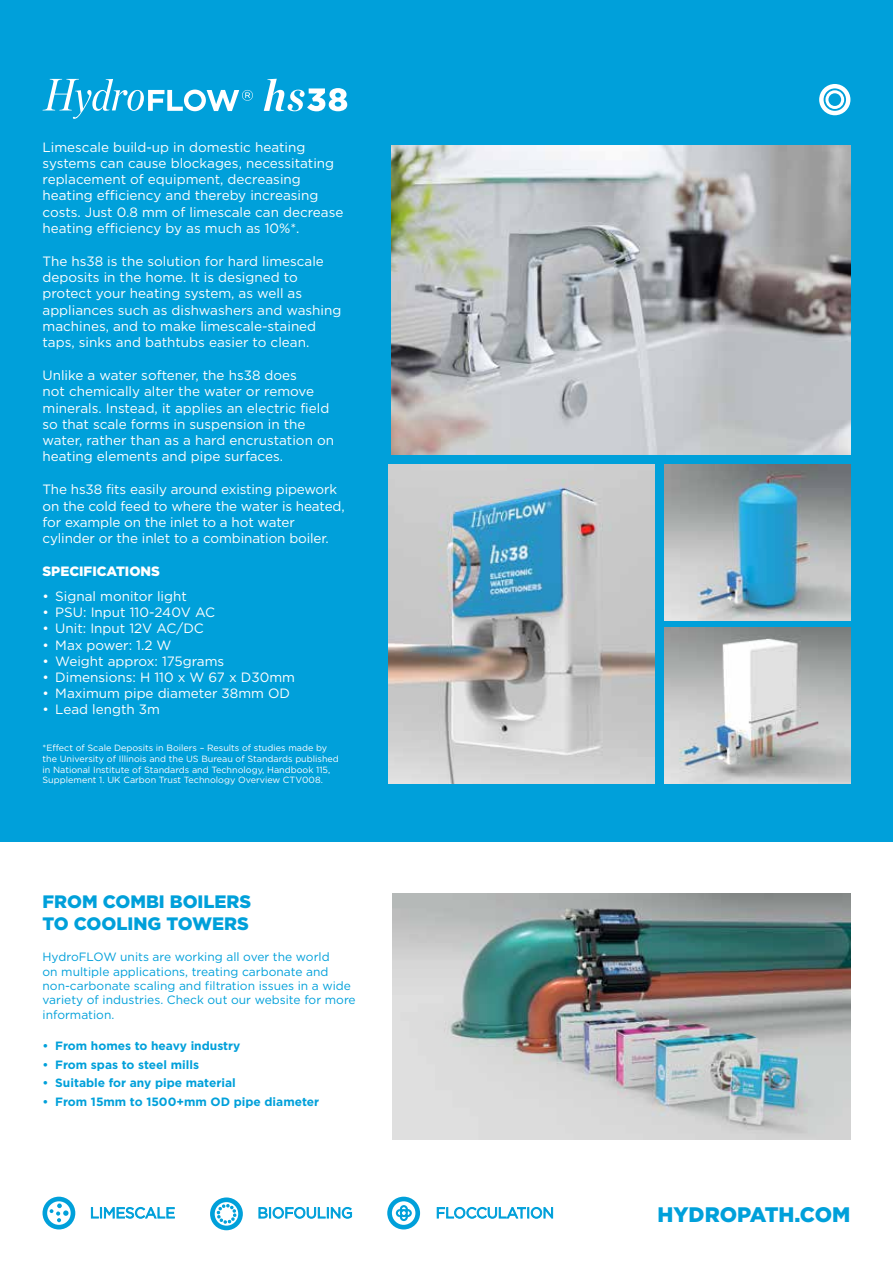
<style>
.page{position:relative;width:893px;height:1263px;background:#fff}
.page>*{position:absolute;margin:0;border:0;box-sizing:border-box;transform-origin:0 0}
.t1{font:900 21px "Gotham HTF";color:#00a0da}
.t2{font:900 18px/21.6px "Gotham HTF";color:#00a0da}
.t3{font:13.5px/16.2px "Gotham HTF";color:#fff}
.t4{font:900 13.5px "Gotham HTF";color:#fff}
.t5{font:12px/14.4px "Gotham HTF";color:#00a0da}
.t6{font:700 12px "Gotham HTF";color:#00a0da}
.t7{font:9px/10.8px "Gotham HTF";color:#fff}
</style>
<div class="page">
<div style="left:0;top:0;width:893px;height:842px;background:#00a0da"></div>
<img style="left:391px;top:145px;width:459px;height:310px">
<img style="left:664px;top:628px;width:186px;height:155px">
<img style="left:393px;top:893px;width:457px;height:247px">
<img style="left:389px;top:464px;width:265px;height:319px">
<img style="left:664px;top:464px;width:186px;height:156px">
<svg style="left:210px;top:1197px;width:33px;height:33px"></svg>
<svg style="left:259px;top:1207px;width:93px;height:11px"></svg>
<svg style="left:387px;top:1197px;width:33px;height:32px"></svg>
<svg style="left:437px;top:1207px;width:116px;height:11px"></svg>
<svg style="left:91px;top:1207px;width:84px;height:11px"></svg>
<svg style="left:43px;top:1197px;width:32px;height:32px"></svg>
<svg style="left:43px;top:79px;width:210px;height:40px"></svg>
<svg style="left:264px;top:79px;width:83px;height:32px"></svg>
<svg style="left:819px;top:84px;width:31px;height:31px"></svg>
<p class="t3" style="left:43px;top:139px;width:302px">Limescale build-up in domestic heating systems can cause blockages, necessitating replacement of equipment, decreasing heating efficiency and thereby increasing costs. Just 0.8 mm of limescale can decrease heating efficiency by as much as 10%*.</p>
<p class="t3" style="left:43px;top:253px;width:300px">The hs38 is the solution for hard limescale deposits in the home. It is designed to protect your heating system, as well as appliances such as dishwashers and washing machines, and to make limescale-stained taps, sinks and bathtubs easier to clean.</p>
<p class="t3" style="left:43px;top:367px;width:293px">Unlike a water softener, the hs38 does<br>not chemically alter the water or remove minerals. Instead, it applies an electric field so that scale forms in suspension in the water, rather than as a hard encrustation on heating elements and pipe surfaces.</p>
<p class="t3" style="left:43px;top:481px;width:304px">The hs38 fits easily around existing pipework on the cold feed to where the water is heated, for example on the inlet to a hot water cylinder or the inlet to a combination boiler.</p>
<p class="t4" style="left:43px;top:564px;width:119px">SPECIFICATIONS</p>
<p class="t3" style="left:43px;top:588px;width:146px">• Signal monitor light</p>
<p class="t3" style="left:43px;top:604px;width:174px">• PSU: Input 110-240V AC</p>
<p class="t3" style="left:43px;top:620px;width:163px">• Unit: Input 12V AC/DC</p>
<p class="t3" style="left:43px;top:636px;width:130px">• Max power: 1.2 W</p>
<p class="t3" style="left:43px;top:653px;width:183px">• Weight approx: 175grams</p>
<p class="t3" style="left:43px;top:669px;width:254px">• Dimensions: H 110 x W 67 x D30mm</p>
<p class="t3" style="left:43px;top:685px;width:249px">• Maximum pipe diameter 38mm OD</p>
<p class="t3" style="left:43px;top:701px;width:119px">• Lead length 3m</p>
<p class="t7" style="left:43px;top:742px;width:298px">*Effect of Scale Deposits in Boilers – Results of studies made by the University of Illinois and the US Bureau of Standards published in National Institute of Standards and Technology, Handbook 115, Supplement 1. UK Carbon Trust Technology Overview CTV008.</p>
<h2 class="t2" style="left:43px;top:890px;width:210px">FROM COMBI BOILERS<br>TO COOLING TOWERS</h2>
<p class="t5" style="left:43px;top:949px;width:315px">HydroFLOW units are working all over the world<br>on multiple applications, treating carbonate and non-carbonate scaling and filtration issues in a wide variety of industries. Check out our website for more information.</p>
<p class="t6" style="left:43px;top:1039px;width:199px">• From homes to heavy industry</p>
<p class="t6" style="left:43px;top:1057px;width:158px">• From spas to steel mills</p>
<p class="t6" style="left:43px;top:1076px;width:195px">• Suitable for any pipe material</p>
<p class="t6" style="left:43px;top:1095px;width:278px">• From 15mm to 1500+mm OD pipe diameter</p>
<h1 class="t1" style="left:657px;top:1203px;width:195px">HYDROPATH.COM</h1>
</div>
